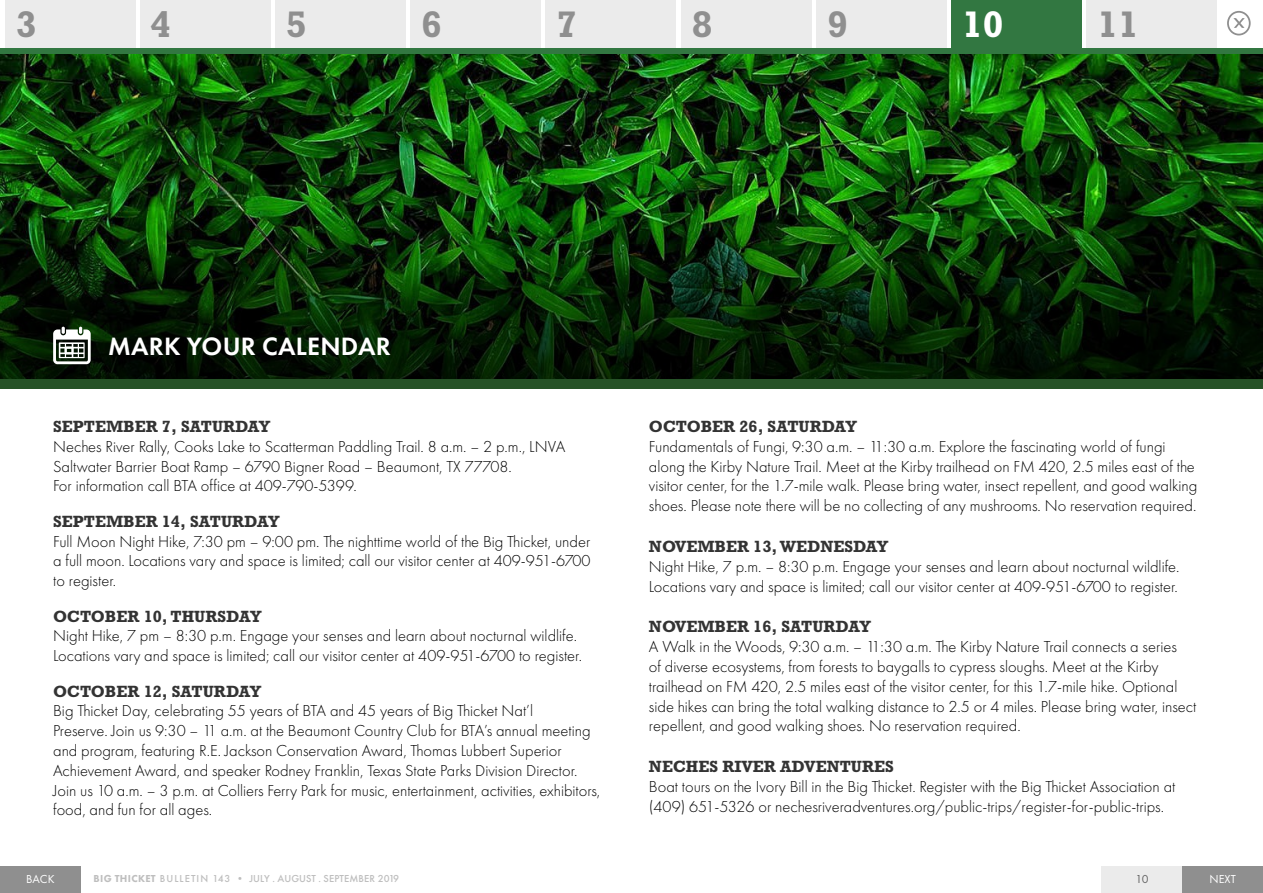
<style>
.page{position:relative;width:1263px;height:893px;background:#fff}
.page>*{position:absolute;margin:0;border:0;box-sizing:border-box;transform-origin:0 0}
.t1{font:700 37.5px "Rockwell Std";color:#8f8f8f}
.t2{font:700 37.5px "Rockwell Std";color:#fff}
.t3{font:600 26.1px "Futura PT";letter-spacing:.01em;color:#fff}
.t4{font:300 16.5px/19.8px "Futura PT";color:#000}
.t5{font:700 16.5px "Rockwell Std";color:#333}
.t6{font:12px "Futura PT";letter-spacing:.01em;color:#fff}
.t7{font:12px "Futura PT";color:#636363}
.t8{font:500 10.5px "Futura PT";letter-spacing:.01em;color:#bebebe}
.s1{font-weight:800}
</style>
<div class="page">
<div style="left:1227px;top:11px;width:23px;height:24px;border:2px solid #8f8f8f;border-radius:50%"></div>
<svg style="left:1233px;top:18px;width:12px;height:10px"></svg>
<img style="left:0;top:53px;width:1263px;height:155px">
<svg style="left:0;top:208px;width:1263px;height:171px;background:#082706"></svg>
<div style="left:5px;top:0;width:130px;height:52px;background:#ebebeb"></div>
<div style="left:140px;top:0;width:130px;height:52px;background:#ebebeb"></div>
<div style="left:275px;top:0;width:131px;height:52px;background:#ebebeb"></div>
<div style="left:411px;top:0;width:130px;height:52px;background:#ebebeb"></div>
<div style="left:546px;top:0;width:130px;height:52px;background:#ebebeb"></div>
<div style="left:681px;top:0;width:130px;height:52px;background:#ebebeb"></div>
<div style="left:816px;top:0;width:130px;height:52px;background:#ebebeb"></div>
<div style="left:951px;top:0;width:131px;height:52px;background:#327741"></div>
<div style="left:1087px;top:0;width:130px;height:52px;background:#ebebeb"></div>
<div style="left:0;top:379px;width:1263px;height:9px;background:#265227"></div>
<svg style="left:53px;top:327px;width:38px;height:37px"></svg>
<div style="left:1102px;top:866px;width:161px;height:27px;background:#ebebeb"></div>
<div style="left:0;top:866px;width:81px;height:27px;background:#8f8f8f"></div>
<div style="left:1182px;top:866px;width:81px;height:27px;background:#8f8f8f"></div>
<div style="left:0;top:48px;width:1263px;height:5px;background:#327741"></div>
<h1 class="t1" style="left:16px;top:2px;width:22px">3</h1>
<h1 class="t1" style="left:151px;top:2px;width:22px">4</h1>
<h1 class="t1" style="left:286px;top:2px;width:22px">5</h1>
<h1 class="t1" style="left:421px;top:2px;width:22px">6</h1>
<h1 class="t1" style="left:557px;top:2px;width:22px">7</h1>
<h1 class="t1" style="left:692px;top:2px;width:22px">8</h1>
<h1 class="t1" style="left:827px;top:2px;width:22px">9</h1>
<h1 class="t2" style="left:962px;top:2px;width:43px">10</h1>
<h1 class="t1" style="left:1097px;top:2px;width:43px">11</h1>
<h2 class="t3" style="left:108px;top:330px;width:284px">MARK YOUR CALENDAR</h2>
<p class="t5" style="left:53px;top:417px;width:219px">SEPTEMBER 7, SATURDAY</p>
<p class="t4" style="left:53px;top:436px;width:514px">Neches River Rally, Cooks Lake to Scatterman Paddling Trail. 8 a.m. – 2 p.m., LNVA<br>Saltwater Barrier Boat Ramp – 6790 Bigner Road – Beaumont, TX 77708.<br>For information call BTA office at 409-790-5399.</p>
<p class="t5" style="left:53px;top:511px;width:228px">SEPTEMBER 14, SATURDAY</p>
<p class="t4" style="left:53px;top:531px;width:539px;text-align:justify">Full Moon Night Hike, 7:30 pm – 9:00 pm. The nighttime world of the Big Thicket, under a full moon. Locations vary and space is limited; call our visitor center at 409-951-6700 to register.</p>
<p class="t5" style="left:53px;top:606px;width:210px">OCTOBER 10, THURSDAY</p>
<p class="t4" style="left:53px;top:626px;width:530px">Night Hike, 7 pm – 8:30 p.m. Engage your senses and learn about nocturnal wildlife.<br>Locations vary and space is limited; call our visitor center at 409-951-6700 to register.</p>
<p class="t5" style="left:53px;top:681px;width:210px">OCTOBER 12, SATURDAY</p>
<p class="t4" style="left:53px;top:701px;width:548px">Big Thicket Day, celebrating 55 years of BTA and 45 years of Big Thicket Nat’l<br>Preserve. Join us 9:30 – 11 a.m. at the Beaumont Country Club for BTA’s annual meeting and program, featuring R.E. Jackson Conservation Award, Thomas Lubbert Superior Achievement Award, and speaker Rodney Franklin, Texas State Parks Division Director.<br>Join us 10 a.m. – 3 p.m. at Colliers Ferry Park for music, entertainment, activities, exhibitors, food, and fun for all ages.</p>
<p class="t5" style="left:649px;top:417px;width:210px">OCTOBER 26, SATURDAY</p>
<p class="t4" style="left:649px;top:436px;width:550px">Fundamentals of Fungi, 9:30 a.m. – 11:30 a.m. Explore the fascinating world of fungi along the Kirby Nature Trail. Meet at the Kirby trailhead on FM 420, 2.5 miles east of the visitor center, for the 1.7-mile walk. Please bring water, insect repellent, and good walking shoes. Please note there will be no collecting of any mushrooms. No reservation required.</p>
<p class="t5" style="left:649px;top:537px;width:241px">NOVEMBER 13, WEDNESDAY</p>
<p class="t4" style="left:649px;top:556px;width:532px">Night Hike, 7 p.m. – 8:30 p.m. Engage your senses and learn about nocturnal wildlife.<br>Locations vary and space is limited; call our visitor center at 409-951-6700 to register.</p>
<p class="t5" style="left:649px;top:617px;width:223px">NOVEMBER 16, SATURDAY</p>
<p class="t4" style="left:649px;top:637px;width:549px">A Walk in the Woods, 9:30 a.m. – 11:30 a.m. The Kirby Nature Trail connects a series<br>of diverse ecosystems, from forests to baygalls to cypress sloughs. Meet at the Kirby trailhead on FM 420, 2.5 miles east of the visitor center, for this 1.7-mile hike. Optional side hikes can bring the total walking distance to 2.5 or 4 miles. Please bring water, insect repellent, and good walking shoes. No reservation required.</p>
<p class="t5" style="left:649px;top:757px;width:246px">NECHES RIVER ADVENTURES</p>
<p class="t4" style="left:649px;top:777px;width:528px">Boat tours on the Ivory Bill in the Big Thicket. Register with the Big Thicket Association at (409) 651-5326 or nechesriveradventures.org/public-trips/register-for-public-trips.</p>
<p class="t8" style="left:94px;top:872px;width:307px"><span class="s1">BIG THICKET</span> BULLETIN 143 • JULY . AUGUST . SEPTEMBER 2019</p>
<p class="t6" style="left:26px;top:872px;width:30px">BACK</p>
<p class="t7" style="left:1135px;top:872px;width:14px">10</p>
<p class="t6" style="left:1209px;top:872px;width:28px">NEXT</p>
</div>
